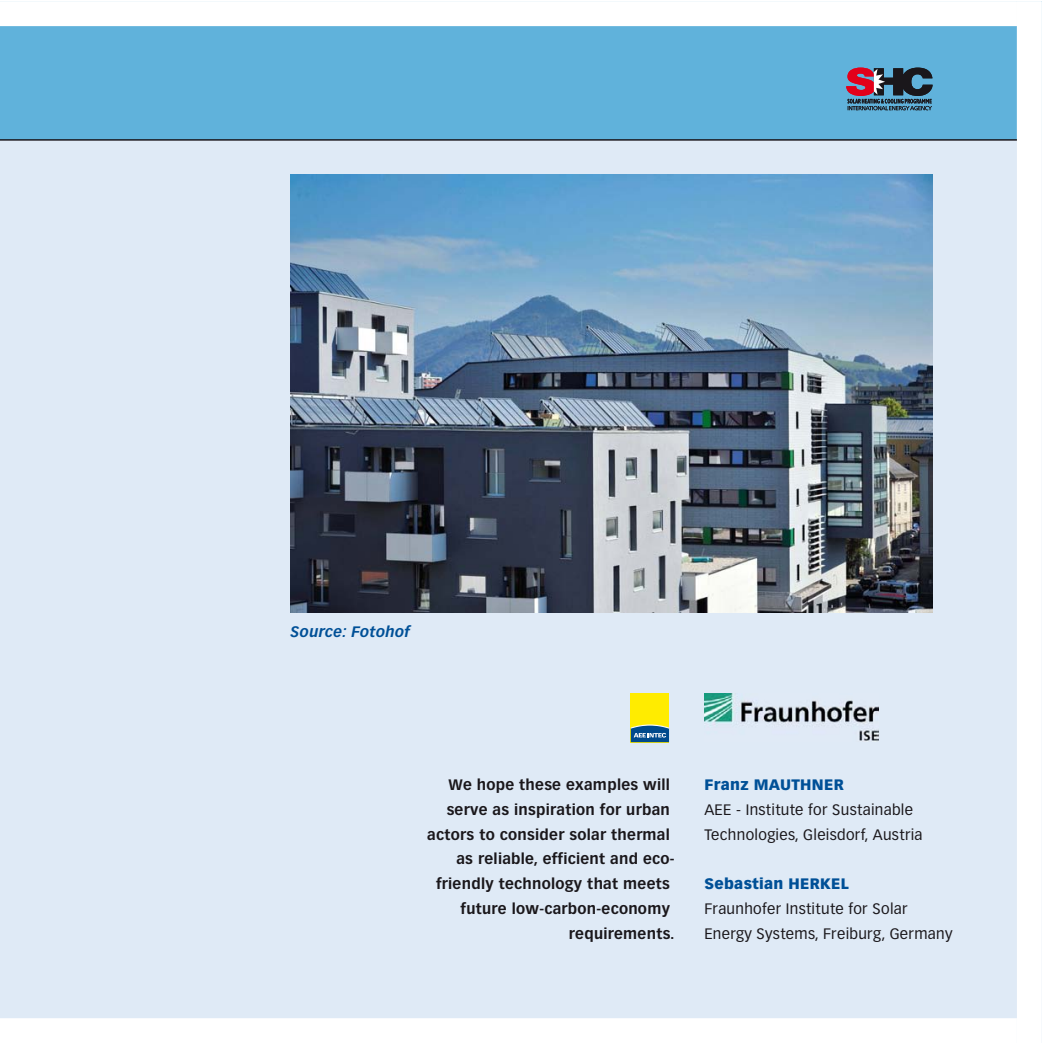
<style>
.page{position:relative;width:1043px;height:1043px;background:#fff}
.page>*{position:absolute;margin:0;border:0;box-sizing:border-box;transform-origin:0 0}
.t1{font:700 14.88px "Vectora LH";letter-spacing:.015em;color:#1a171b}
.t2{font:14.88px/24.8px "Vectora LH";letter-spacing:.02em;color:#1a171b}
.t3{font:900 14.88px "Vectora LH";letter-spacing:.02em;color:#005097}
.t4{font:italic 700 14.88px "Vectora LH";letter-spacing:.02em;color:#005097}
</style>
<div class="page">
<div style="left:0;top:1px;width:1042px;height:1042px;background:#dfeaf6"></div>
<div style="left:1017px;top:1px;width:25px;height:1042px;background:#fff"></div>
<div style="left:0;top:1018px;width:1017px;height:25px;background:#fff"></div>
<div style="left:0;top:1px;width:1042px;height:139px;background:#60b2db"></div>
<div style="left:0;top:1px;width:1017px;height:25px;background:#fff"></div>
<div style="left:1017px;top:1px;width:25px;height:139px;background:#fff"></div>
<hr style="left:0;top:140px;width:1017px;height:1px;background:#1a171b">
<svg style="left:846px;top:68px;width:87px;height:42px"></svg>
<img style="left:704px;top:694px;width:174px;height:48px">
<div style="left:631px;top:693px;width:38px;height:49px;background:#ffec00"></div>
<svg style="left:631px;top:725px;width:38px;height:17px"></svg>
<img style="left:291px;top:175px;width:642px;height:438px">
<p class="t4" style="left:291px;top:626px;width:121px">Source: Fotohof</p>
<p class="t1" style="left:449px;top:779px;width:223px">We hope these ex am ples will</p>
<p class="t1" style="left:447px;top:804px;width:225px">serve as in spi ra tion for ur ban</p>
<p class="t1" style="left:427px;top:828px;width:244px">ac tors to con sider so lar ther mal</p>
<p class="t1" style="left:457px;top:853px;width:219px">as re li able, efficient and eco-</p>
<p class="t1" style="left:436px;top:878px;width:235px">friendly tech nol ogy that meets</p>
<p class="t1" style="left:461px;top:903px;width:211px">fu ture low-car bon- econ omy</p>
<p class="t1" style="left:569px;top:928px;width:107px">re quire ments.</p>
<p class="t3" style="left:704px;top:779px;width:141px">Franz MAUTHNER</p>
<p class="t2" style="left:704px;top:799px;width:220px">AEE - In sti tute for Sus tain able<br>Tech nol o gies, Gleisdorf, Aus tria</p>
<p class="t3" style="left:704px;top:878px;width:146px">Sebastian HERKEL</p>
<p class="t2" style="left:704px;top:898px;width:250px">Fraun hofer In sti tute for So lar<br>En ergy Sys tems, Freiburg, Ger many</p>
</div>
